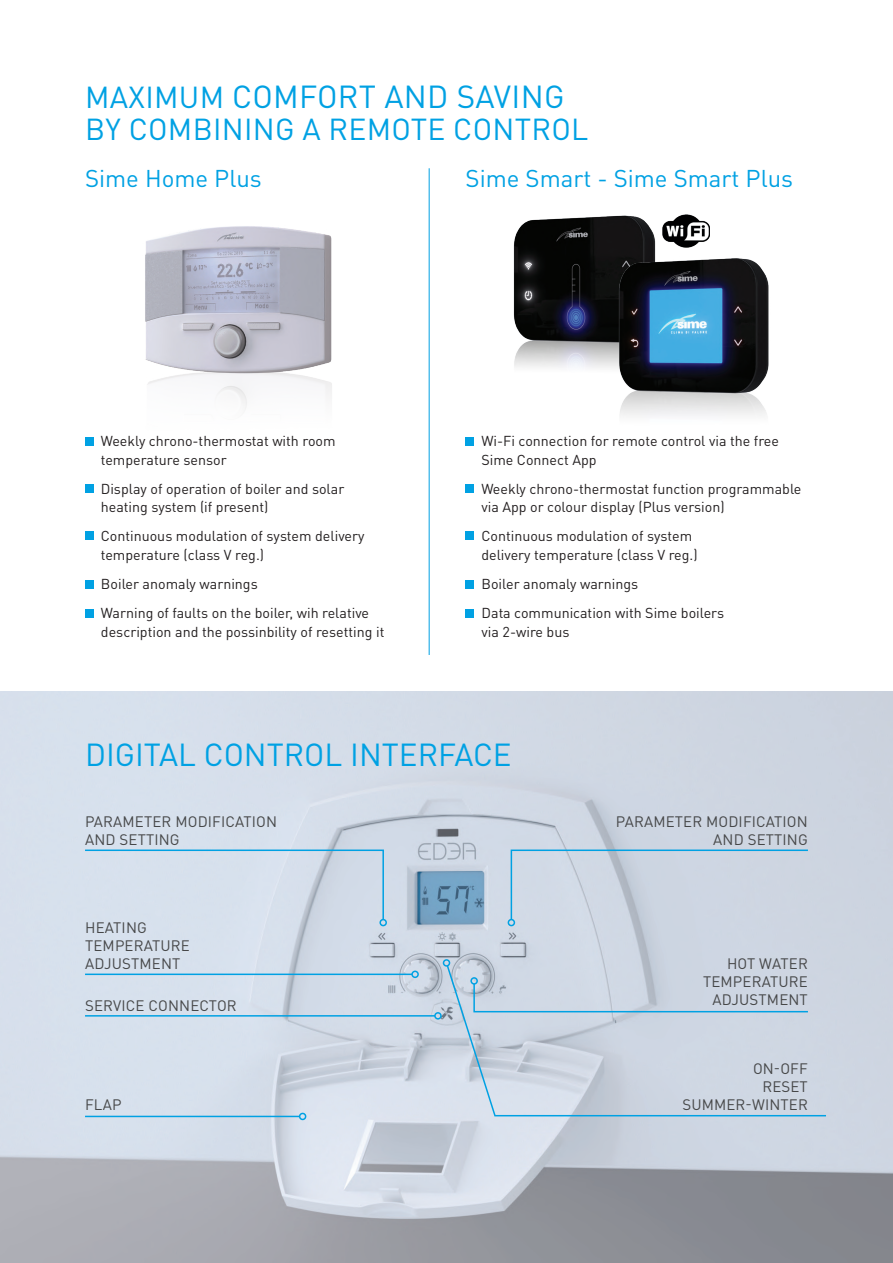
<style>
.page{position:relative;width:893px;height:1263px;background:#fff}
.page>*{position:absolute;margin:0;border:0;box-sizing:border-box;transform-origin:0 0}
.t1{font:31.5px "DIN Pro";color:#00a1e3}
.t2{font:30px "DIN Pro";letter-spacing:.01em;color:#00a1e3}
.t3{font:24px "DIN Pro";color:#00a1e3}
.t4{font:15px/18px "DIN Pro";letter-spacing:.01em;color:#464748;text-align:right}
.t5{font:14.25px/18.8px "DIN Pro";color:#231f20}
.s1{font-size:30px}
</style>
<div class="page">
<img style="left:0;top:691px;width:893px;height:572px">
<hr style="left:85px;top:973px;width:327px;height:2px;background:#00a1e3">
<div style="left:411px;top:970px;width:8px;height:8px;border:2px solid #00a1e3;border-radius:50%"></div>
<hr style="left:85px;top:1116px;width:215px;height:1px;background:#00a1e3">
<div style="left:299px;top:1113px;width:7px;height:7px;border:2px solid #00a1e3;border-radius:50%"></div>
<svg style="left:446px;top:964px;width:381px;height:153px;background:#c8d4e1"></svg>
<div style="left:443px;top:959px;width:7px;height:8px;border:2px solid #00a1e3;border-radius:50%"></div>
<svg style="left:84px;top:849px;width:301px;height:72px;background:#cfdcea"></svg>
<div style="left:379px;top:919px;width:8px;height:7px;border:2px solid #00a1e3;border-radius:50%"></div>
<svg style="left:510px;top:849px;width:299px;height:72px;background:#c8d4e1"></svg>
<div style="left:508px;top:919px;width:7px;height:7px;border:2px solid #00a1e3;border-radius:50%"></div>
<hr style="left:85px;top:1015px;width:350px;height:1px;background:#00a1e3">
<div style="left:434px;top:1012px;width:8px;height:7px;border:2px solid #00a1e3;border-radius:50%"></div>
<img style="left:145px;top:226px;width:187px;height:183px">
<img style="left:513px;top:215px;width:143px;height:153px">
<img style="left:609px;top:256px;width:160px;height:160px">
<img style="left:662px;top:214px;width:48px;height:34px">
<div style="left:85px;top:437px;width:9px;height:8px;background:#00a1e3"></div>
<div style="left:466px;top:437px;width:8px;height:8px;background:#00a1e3"></div>
<div style="left:85px;top:484px;width:9px;height:8px;background:#00a1e3"></div>
<div style="left:466px;top:484px;width:8px;height:8px;background:#00a1e3"></div>
<div style="left:85px;top:531px;width:9px;height:9px;background:#00a1e3"></div>
<div style="left:466px;top:531px;width:8px;height:9px;background:#00a1e3"></div>
<div style="left:85px;top:580px;width:9px;height:9px;background:#00a1e3"></div>
<div style="left:85px;top:609px;width:9px;height:8px;background:#00a1e3"></div>
<div style="left:466px;top:580px;width:8px;height:9px;background:#00a1e3"></div>
<div style="left:466px;top:609px;width:8px;height:8px;background:#00a1e3"></div>
<hr style="left:429px;top:168px;width:1px;height:487px;background:#00a1e3">
<h1 class="t1" style="left:85px;top:75px;width:481px"><span class="s1">MAXIMUM</span> COMFORT AND SAVING</h1>
<h2 class="t2" style="left:85px;top:108px;width:505px">BY COMBINING A REMOTE CONTROL</h2>
<h3 class="t3" style="left:85px;top:162px;width:178px">Sime Home Plus</h3>
<h3 class="t3" style="left:466px;top:162px;width:329px">Sime Smart - Sime Smart Plus</h3>
<p class="t5" style="left:101px;top:431px;width:236px">Weekly chrono-thermostat with room temperature sensor</p>
<p class="t5" style="left:481px;top:431px;width:299px">Wi-Fi connection for remote control via the free<br>Sime Connect App</p>
<p class="t5" style="left:101px;top:479px;width:245px">Display of operation of boiler and solar heating system (if present)</p>
<p class="t5" style="left:481px;top:479px;width:322px">Weekly chrono-thermostat function programmable via App or colour display (Plus version)</p>
<p class="t5" style="left:101px;top:526px;width:265px">Continuous modulation of system delivery temperature (class V reg.)</p>
<p class="t5" style="left:481px;top:526px;width:218px">Continuous modulation of system delivery temperature (class V reg.)</p>
<p class="t5" style="left:101px;top:569px;width:270px;line-height:28.7px">Boiler anomaly warnings<br>Warning of faults on the boiler, wih relative</p>
<p class="t5" style="left:101px;top:622px;width:285px">description and the possinbility of resetting it</p>
<p class="t5" style="left:482px;top:569px;width:244px;line-height:28.7px">Boiler anomaly warnings<br>Data communication with Sime boilers</p>
<p class="t5" style="left:482px;top:622px;width:89px">via 2-wire bus</p>
<h1 class="t1" style="left:85px;top:733px;width:428px">DIGITAL CONTROL INTERFACE</h1>
<p class="t4" style="left:85px;top:811px;width:194px;text-align:left">PARAMETER MODIFICATION<br>AND SETTING</p>
<p class="t4" style="left:85px;top:918px;width:106px;text-align:left">HEATING<br>TEMPERATURE<br>ADJUSTMENT</p>
<p class="t4" style="left:85px;top:996px;width:153px">SERVICE CONNECTOR</p>
<p class="t4" style="left:85px;top:1095px;width:38px">FLAP</p>
<p class="t4" style="left:616px;top:811px;width:194px">PARAMETER MODIFICATION<br>AND SETTING</p>
<p class="t4" style="left:703px;top:954px;width:106px">HOT WATER<br>TEMPERATURE<br>ADJUSTMENT</p>
<p class="t4" style="left:682px;top:1058px;width:127px">ON-OFF<br>RESET<br>SUMMER-WINTER</p>
</div>
